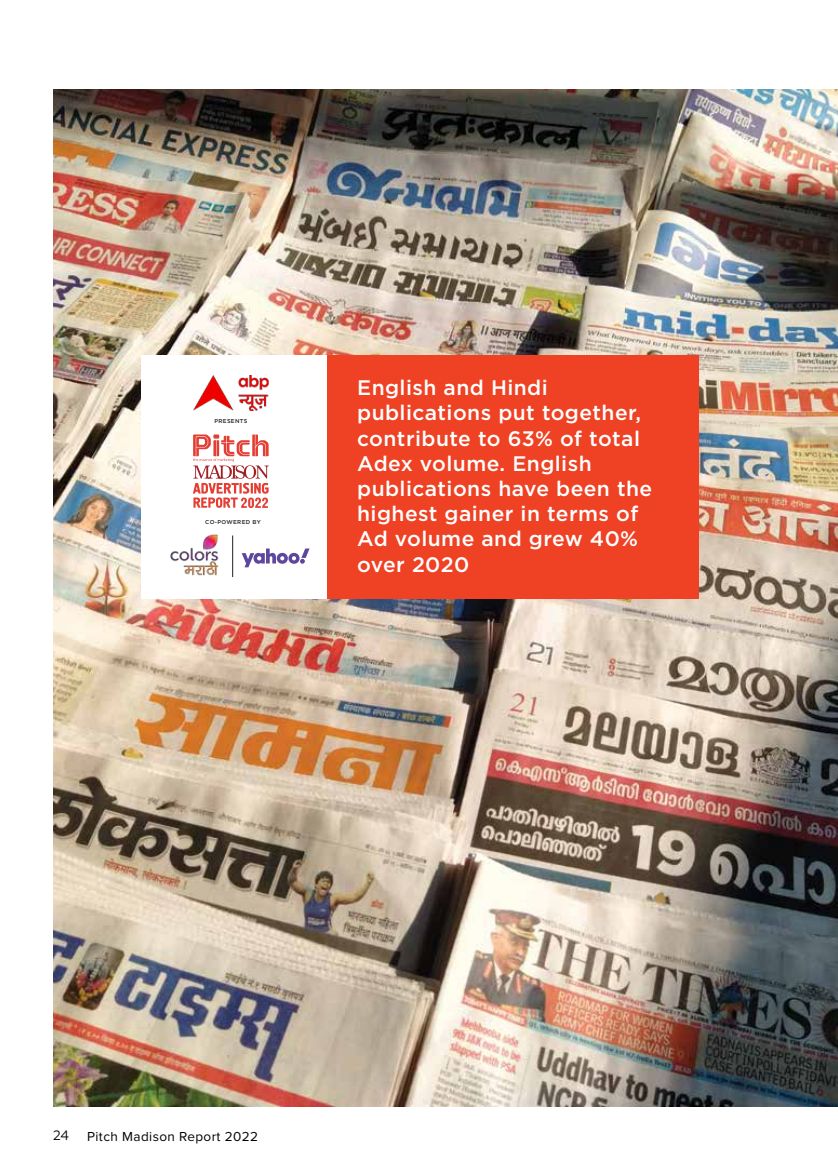
<style>
.page{position:relative;width:838px;height:1161px;background:#fff}
.page>*{position:absolute;margin:0;border:0;box-sizing:border-box;transform-origin:0 0}
.t1{font:500 21px/25.2px "Gotham";letter-spacing:.02em;color:#fff}
.t2{font:13.5px "Proxima Nova";letter-spacing:.03em;color:#000}
.t3{font:13.5px "Geometria";color:#000}
.t4{font:500 5.7px "Gotham";letter-spacing:.06em;color:#231f20}
</style>
<div class="page">
<img style="left:53px;top:89px;width:785px;height:1018px">
<div style="left:141px;top:355px;width:186px;height:244px;background:#fff"></div>
<svg style="left:193px;top:434px;width:76px;height:74px"></svg>
<img style="left:193px;top:375px;width:76px;height:36px">
<svg style="left:242px;top:548px;width:67px;height:19px"></svg>
<hr style="left:232px;top:535px;width:1px;height:42px;background:#231f20">
<img style="left:170px;top:534px;width:49px;height:42px">
<div style="left:327px;top:355px;width:372px;height:244px;background:#ef4123"></div>
<p class="t4" style="left:214px;top:417px;width:35px">PRESENTS</p>
<p class="t4" style="left:205px;top:518px;width:57px">CO-POWERED BY</p>
<p class="t1" style="left:357px;top:375px;width:296px">English and Hindi publications put together, contribute to 63% of total<br>Adex volume. English publications have been the highest gainer in terms of<br>Ad volume and grew 40% over 2020</p>
<p class="t3" style="left:53px;top:1128px;width:17px">24</p>
<p class="t2" style="left:87px;top:1126px;width:172px">Pitch Madison Report 2022</p>
</div>
